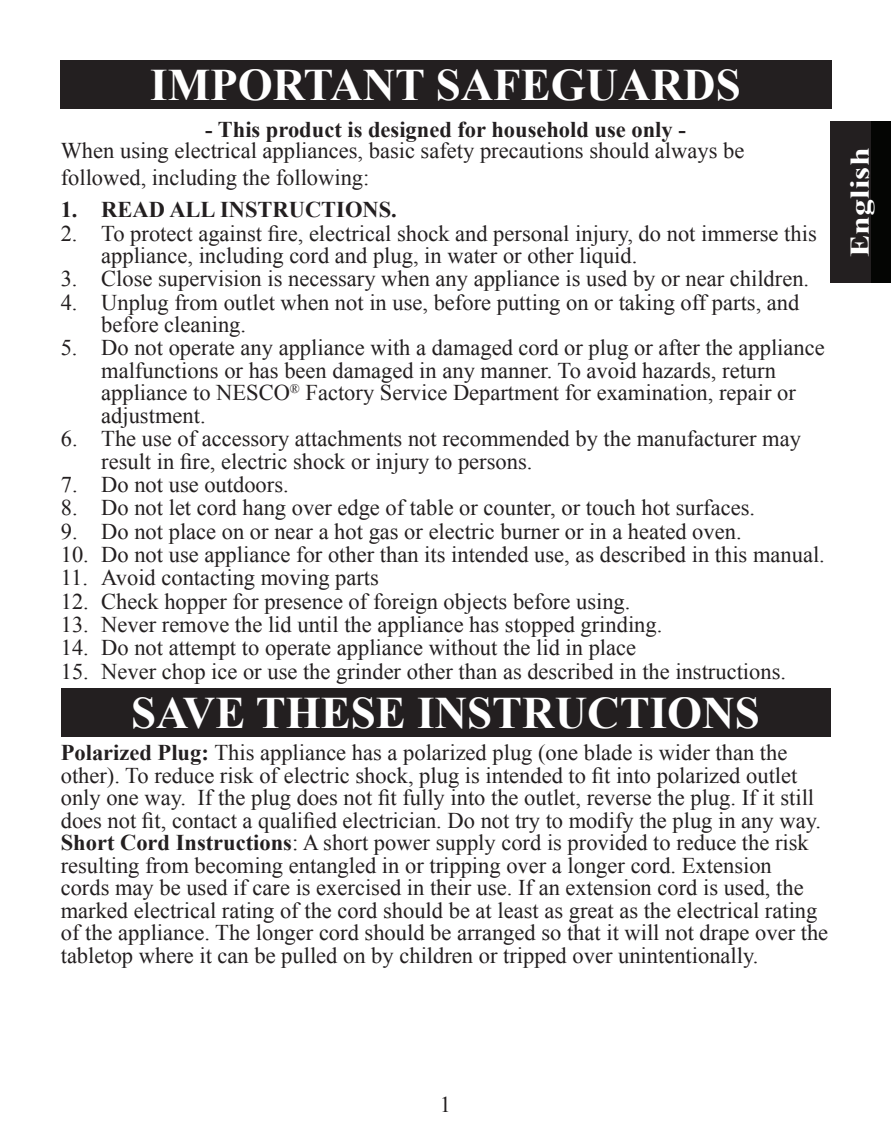
<style>
.page{position:relative;width:891px;height:1134px;background:#fff}
.page>*{position:absolute;margin:0;border:0;box-sizing:border-box;transform-origin:0 0}
.t1{font:700 45px "Times New Roman";color:#fff}
.t2{font:700 27px "Times New Roman";letter-spacing:.005em;color:#fff;scale:1.25 1}
.t3{font:22.5px/22.5px "Times New Roman";color:#231f20}
.t4{font:700 22.5px "Times New Roman";color:#231f20}
.s1{font-weight:700}
</style>
<div class="page">
<div style="left:830px;top:121px;width:61px;height:162px;background:#040503"></div>
<div style="left:830px;top:121px;width:41px;height:162px;background:#231f20"></div>
<div style="left:60px;top:61px;width:771px;height:48px;background:#231f20"></div>
<div style="left:61px;top:688px;width:769px;height:49px;background:#231f20"></div>
<h1 class="t1" style="left:150px;top:54px;width:592px">IMPORTANT SAFEGUARDS</h1>
<p class="t4" style="left:205px;top:114px;width:482px">- This product is designed for household use only -</p>
<p class="t3" style="left:61px;top:136px;width:685px;line-height:27px">When using electrical appliances, basic safety precautions should always be followed, including the following:</p>
<p class="t4" style="left:61px;top:194px;width:338px">1. READ ALL INSTRUCTIONS.</p>
<p class="t3" style="left:101px;top:221px;width:717px;text-indent:-40px">2. To protect against fire, electrical shock and personal injury, do not immerse this appliance, including cord and plug, in water or other liquid.</p>
<p class="t3" style="left:61px;top:267px;width:750px">3. Close supervision is necessary when any appliance is used by or near children.</p>
<p class="t3" style="left:101px;top:291px;width:700px;text-indent:-40px">4. Unplug from outlet when not in use, before putting on or taking off parts, and before cleaning.</p>
<p class="t3" style="left:101px;top:336px;width:725px;text-indent:-40px">5. Do not operate any appliance with a damaged cord or plug or after the appliance malfunctions or has been damaged in any manner. To avoid hazards, return appliance to NESCO<sup>®</sup> Factory Service Department for examination, repair or adjustment.</p>
<p class="t3" style="left:101px;top:427px;width:701px;text-indent:-40px">6. The use of accessory attachments not recommended by the manufacturer may result in fire, electric shock or injury to persons.</p>
<p class="t3" style="left:61px;top:473px;width:229px">7. Do not use outdoors.</p>
<p class="t3" style="left:61px;top:496px;width:696px">8. Do not let cord hang over edge of table or counter, or touch hot surfaces.</p>
<p class="t3" style="left:61px;top:520px;width:682px">9. Do not place on or near a hot gas or electric burner or in a heated oven.</p>
<p class="t3" style="left:61px;top:543px;width:766px">10. Do not use appliance for other than its intended use, as described in this manual.</p>
<p class="t3" style="left:61px;top:566px;width:320px">11. Avoid contacting moving parts</p>
<p class="t3" style="left:61px;top:590px;width:571px">12. Check hopper for presence of foreign objects before using.</p>
<p class="t3" style="left:61px;top:613px;width:603px">13. Never remove the lid until the appliance has stopped grinding.</p>
<p class="t3" style="left:61px;top:636px;width:577px">14. Do not attempt to operate appliance without the lid in place</p>
<p class="t3" style="left:61px;top:659px;width:727px">15. Never chop ice or use the grinder other than as described in the instructions.</p>
<h1 class="t1" style="left:131px;top:682px;width:630px">SAVE THESE INSTRUCTIONS</h1>
<p class="t3" style="left:61px;top:741px;width:769px"><span class="s1">Polarized Plug:</span> This appliance has a polarized plug (one blade is wider than the other). To reduce risk of electric shock, plug is intended to fit into polarized outlet only one way. If the plug does not fit fully into the outlet, reverse the plug. If it still does not fit, contact a qualified electrician. Do not try to modify the plug in any way.<br><span class="s1">Short Cord Instructions</span>: A short power supply cord is provided to reduce the risk resulting from becoming entangled in or tripping over a longer cord. Extension<br>cords may be used if care is exercised in their use. If an extension cord is used, the marked electrical rating of the cord should be at least as great as the electrical rating of the appliance. The longer cord should be arranged so that it will not drape over the tabletop where it can be pulled on by children or tripped over unintentionally.</p>
<p class="t2" style="left:841px;top:257px;width:89px;rotate:-90deg">English</p>
<p class="t3" style="left:440px;top:1092px;width:13px">1</p>
</div>
